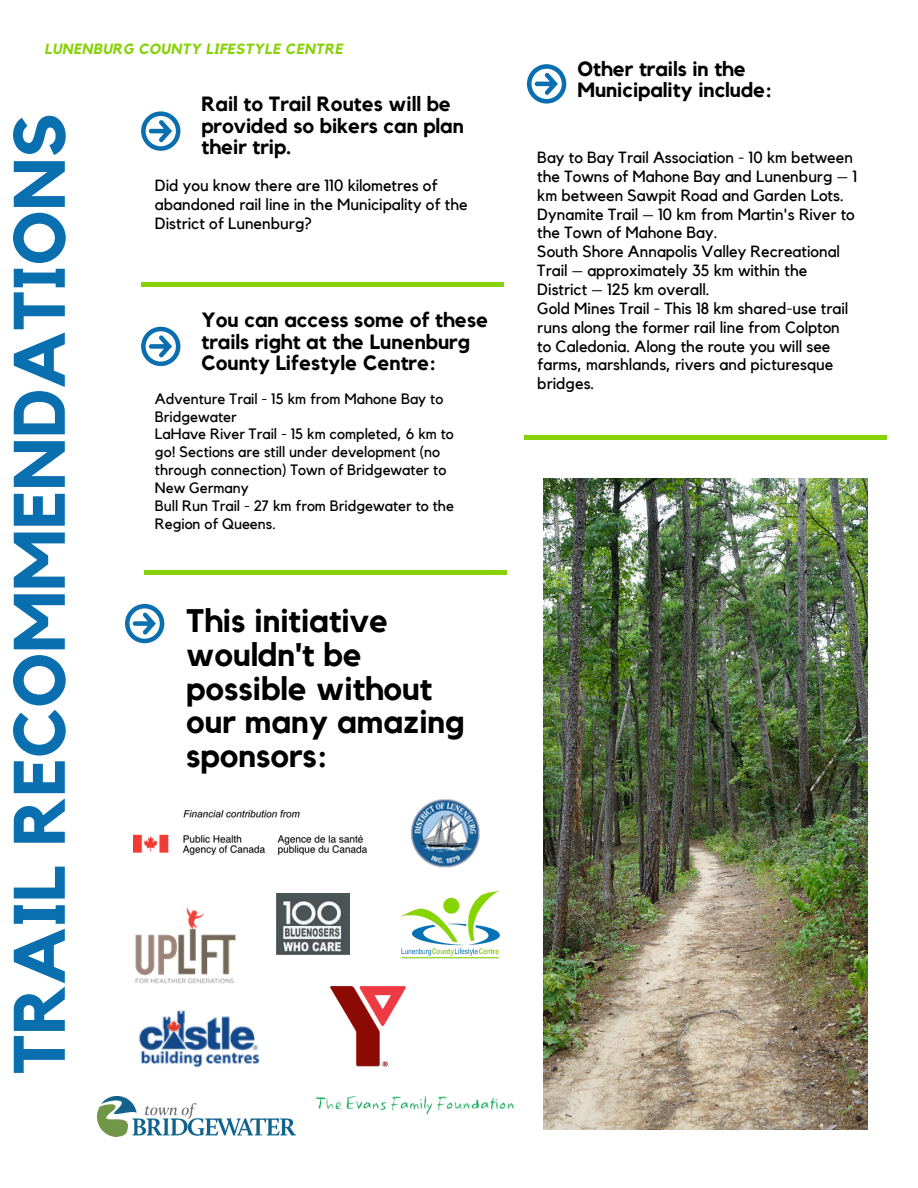
<style>
.page{position:relative;width:918px;height:1188px;background:#fff}
.page>*{position:absolute;margin:0;border:0;box-sizing:border-box;transform-origin:0 0}
.t1{font:700 72px "Kollektif";color:#0a6faf}
.t2{font:700 32.55px/33.8px "Kollektif";color:#000}
.t3{font:700 20.55px/21.3px "Kollektif";color:#000}
.t4{font:16.2px/18.9px "Kollektif";color:#000}
.t5{font:15px/17.9px "Kollektif";color:#000}
.t6{font:italic 700 14.7px "Kollektif";letter-spacing:.03em;color:#88d209}
</style>
<div class="page">
<svg style="left:141px;top:111px;width:39px;height:40px"></svg>
<svg style="left:527px;top:64px;width:39px;height:40px"></svg>
<div style="left:524px;top:435px;width:362px;height:5px;background:#88d209"></div>
<hr style="left:141px;top:282px;width:362px;height:4px;background:#88d209">
<svg style="left:141px;top:327px;width:39px;height:39px"></svg>
<hr style="left:145px;top:570px;width:362px;height:4px;background:#88d209">
<svg style="left:125px;top:604px;width:39px;height:39px"></svg>
<img style="left:543px;top:478px;width:324px;height:652px">
<img style="left:135px;top:907px;width:101px;height:77px">
<img style="left:139px;top:1010px;width:121px;height:58px">
<img style="left:315px;top:1096px;width:199px;height:19px">
<img style="left:411px;top:799px;width:69px;height:69px">
<img style="left:134px;top:811px;width:233px;height:44px">
<img style="left:276px;top:893px;width:74px;height:62px">
<img style="left:330px;top:986px;width:76px;height:81px">
<img style="left:400px;top:890px;width:100px;height:69px">
<img style="left:97px;top:1096px;width:198px;height:41px">
<p class="t6" style="left:45px;top:42px;width:300px">LUNENBURG COUNTY LIFESTYLE CENTRE</p>
<p class="t1" style="left:7px;top:1075px;width:963px;rotate:-90deg">TRAIL RECOMMENDATIONS</p>
<p class="t3" style="left:201px;top:94px;width:264px">Rail to Trail Routes will be provided so bikers can plan their trip.</p>
<p class="t4" style="left:155px;top:177px;width:314px">Did you know there are 110 kilometres of abandoned rail line in the Municipality of the<br>District of Lunenburg?</p>
<p class="t3" style="left:201px;top:310px;width:289px;line-height:21.8px">You can access some of these trails right at the Lunenburg<br>County Lifestyle Centre:</p>
<p class="t5" style="left:155px;top:390px;width:290px">Adventure Trail - 15 km from Mahone Bay to<br>Bridgewater</p>
<p class="t5" style="left:155px;top:426px;width:300px">LaHave River Trail - 15 km completed, 6 km to go! Sections are still under development (no through connection) Town of Bridgewater to New Germany</p>
<p class="t5" style="left:155px;top:497px;width:301px">Bull Run Trail - 27 km from Bridgewater to the<br>Region of Queens.</p>
<p class="t2" style="left:186px;top:605px;width:280px">This initiative wouldn't be possible without our many amazing sponsors:</p>
<p class="t3" style="left:577px;top:59px;width:170px">Other trails in the</p>
<p class="t3" style="left:577px;top:80px;width:196px">Municipality include:</p>
<p class="t4" style="left:537px;top:149px;width:321px">Bay to Bay Trail Association - 10 km between the Towns of Mahone Bay and Lunenburg – 1 km between Sawpit Road and Garden Lots.</p>
<p class="t4" style="left:537px;top:205px;width:319px">Dynamite Trail – 10 km from Martin's River to the Town of Mahone Bay.</p>
<p class="t4" style="left:537px;top:243px;width:304px">South Shore Annapolis Valley Recreational<br>Trail – approximately 35 km within the<br>District – 125 km overall.</p>
<p class="t4" style="left:537px;top:299px;width:313px">Gold Mines Trail - This 18 km shared-use trail runs along the former rail line from Colpton to Caledonia. Along the route you will see farms, marshlands, rivers and picturesque bridges.</p>
</div>
